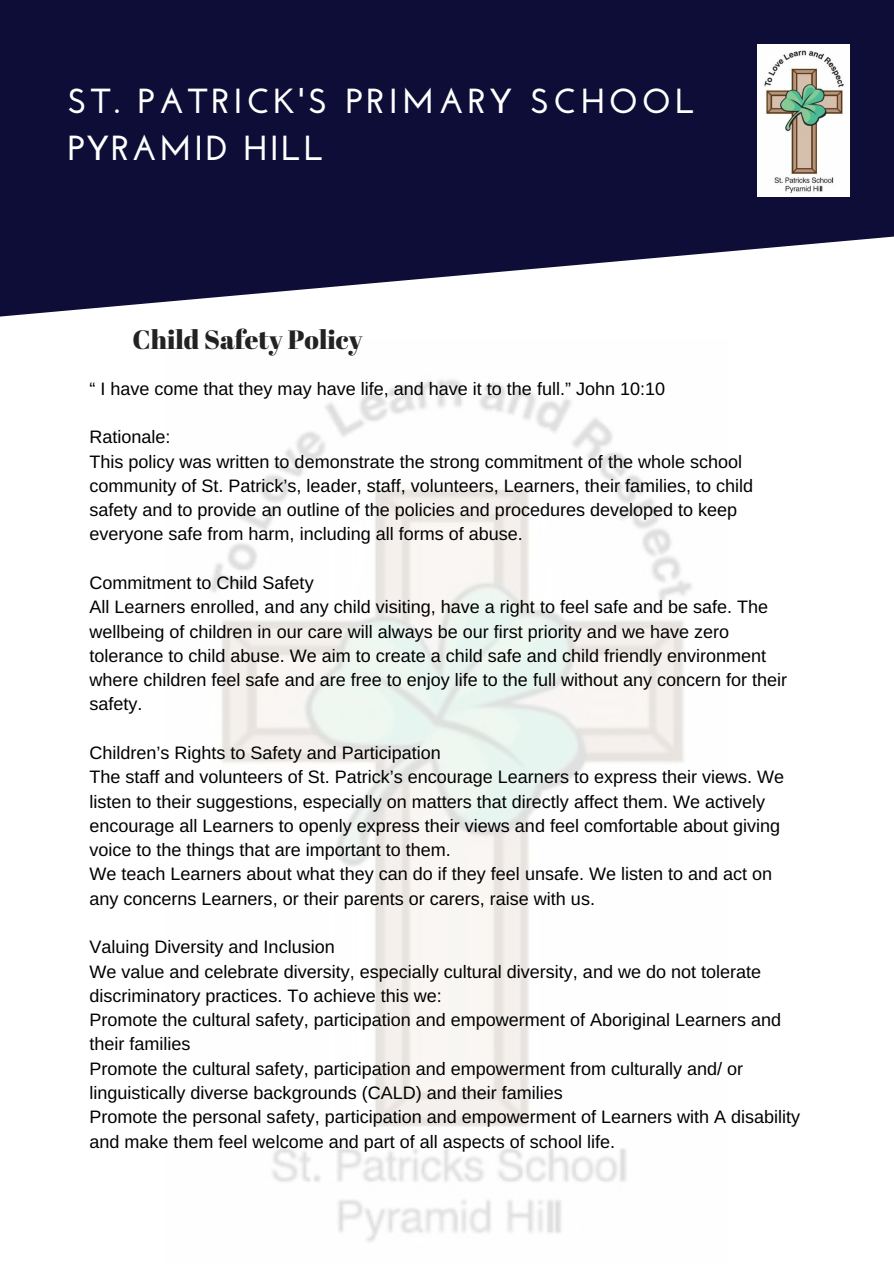
<style>
.page{position:relative;width:894px;height:1264px;background:#fff}
.page>*{position:absolute;margin:0;border:0;box-sizing:border-box;transform-origin:0 0}
.t1{font:700 34.8px/47.2px "Josefin Sans";letter-spacing:.11em;color:#fff}
.t2{font:26.55px "Abril Fatface";color:#222}
.t3{font:18px/24.3px "Arimo";color:#000}
</style>
<div class="page">
<svg style="left:0;top:0;width:893px;height:316px;background:#2d2d52"></svg>
<img style="left:757px;top:44px;width:92px;height:152px">
<img style="left:210px;top:379px;width:482px;height:863px">
<h1 class="t1" style="left:68px;top:80px;width:629px">ST. PATRICK'S PRIMARY SCHOOL<br>PYRAMID HILL</h1>
<h2 class="t2" style="left:132px;top:320px;width:231px">Child Safety Policy</h2>
<p class="t3" style="left:89px;top:376px;width:577px">“ I have come that they may have life, and have it to the full.” John 10:10</p>
<p class="t3" style="left:89px;top:425px;width:665px">Rationale:<br>This policy was written to demonstrate the strong commitment of the whole school community of St. Patrick’s, leader, staff, volunteers, Learners, their families, to child safety and to provide an outline of the policies and procedures developed to keep everyone safe from harm, including all forms of abuse.</p>
<p class="t3" style="left:89px;top:570px;width:699px">Commitment to Child Safety<br>All Learners enrolled, and any child visiting, have a right to feel safe and be safe. The wellbeing of children in our care will always be our first priority and we have zero tolerance to child abuse. We aim to create a child safe and child friendly environment where children feel safe and are free to enjoy life to the full without any concern for their safety.</p>
<p class="t3" style="left:89px;top:740px;width:696px">Children’s Rights to Safety and Participation<br>The staff and volunteers of St. Patrick’s encourage Learners to express their views. We listen to their suggestions, especially on matters that directly affect them. We actively encourage all Learners to openly express their views and feel comfortable about giving voice to the things that are important to them.<br>We teach Learners about what they can do if they feel unsafe. We listen to and act on any concerns Learners, or their parents or carers, raise with us.</p>
<p class="t3" style="left:89px;top:934px;width:712px">Valuing Diversity and Inclusion<br>We value and celebrate diversity, especially cultural diversity, and we do not tolerate discriminatory practices. To achieve this we:<br>Promote the cultural safety, participation and empowerment of Aboriginal Learners and their families<br>Promote the cultural safety, participation and empowerment from culturally and/ or linguistically diverse backgrounds (CALD) and their families<br>Promote the personal safety, participation and empowerment of Learners with A disability and make them feel welcome and part of all aspects of school life.</p>
</div>
